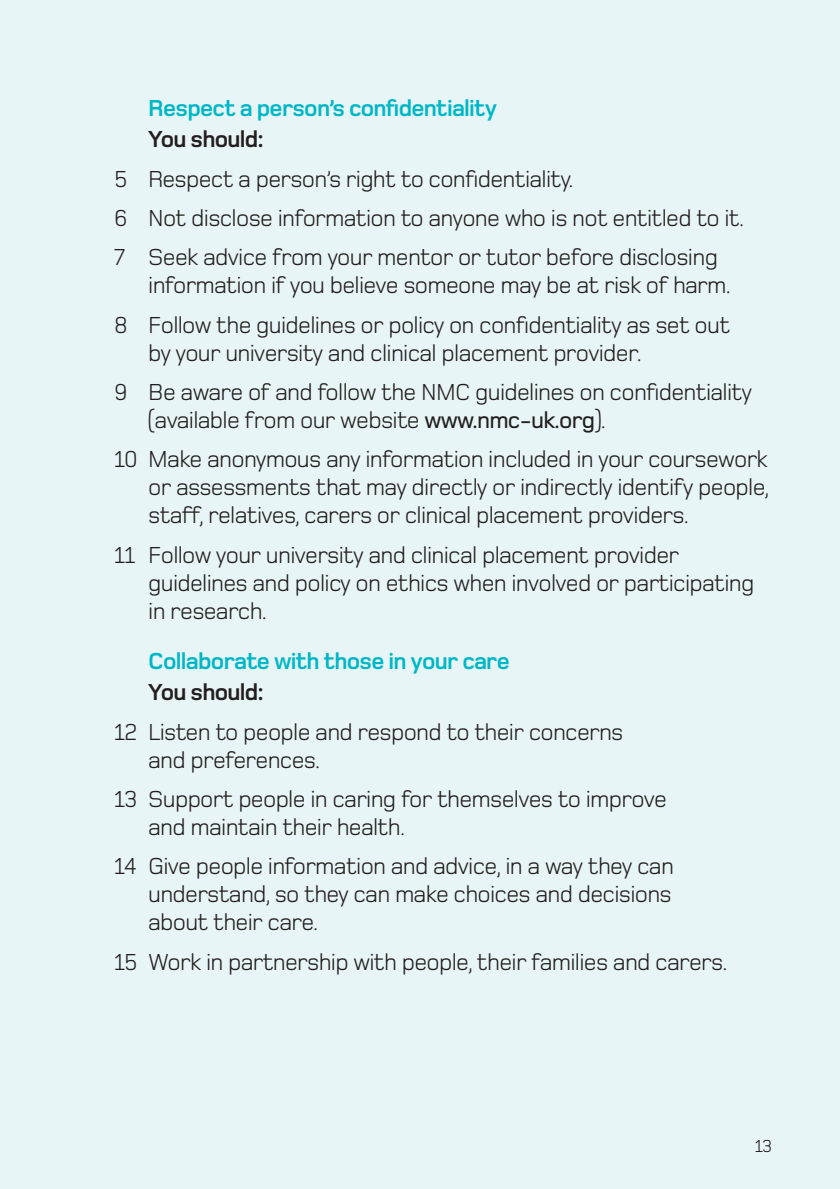
<style>
.page{position:relative;width:840px;height:1189px;background:#fff}
.page>*{position:absolute;margin:0;border:0;box-sizing:border-box;transform-origin:0 0}
.t1{font:24px/28px "Foundry Monoline";letter-spacing:-.03em;color:#231f20}
.t2{font:700 24px "Foundry Monoline";letter-spacing:-.03em;color:#00b7c7}
.t3{font:700 24px "Foundry Monoline";letter-spacing:-.03em;color:#231f20}
.t4{font:18px "Foundry Monoline";color:#231f20}
.s1{font-weight:500}
</style>
<div class="page">
<div style="left:0;top:0;width:839px;height:1189px;background:#e8f5f6"></div>
<p class="t2" style="left:148px;top:100px;width:350px">Respect a person’s confidentiality</p>
<p class="t3" style="left:148px;top:131px;width:117px">You should:</p>
<p class="t1" style="left:114px;top:161px;width:631px;line-height:39.4px">5 Respect a person’s right to confidentiality.<br>6 Not disclose information to anyone who is not entitled to it.<br>7 Seek advice from your mentor or tutor before disclosing</p>
<p class="t1" style="left:114px;top:268px;width:618px;line-height:39.4px;text-align:right">information if you believe someone may be at risk of harm.<br>8 Follow the guidelines or policy on confidentiality as set out</p>
<p class="t1" style="left:114px;top:335px;width:639px;line-height:39.4px;text-indent:34px">by your university and clinical placement provider.<br>9 Be aware of and follow the NMC guidelines on confidentiality</p>
<p class="t1" style="left:114px;top:403px;width:655px;line-height:39.4px;text-indent:34px">(available from our website <span class="s1">www.nmc-uk.org</span>).<br>10 Make anonymous any information included in your coursework</p>
<p class="t1" style="left:148px;top:476px;width:623px">or assessments that may directly or indirectly identify people, staff, relatives, carers or clinical placement providers.</p>
<p class="t1" style="left:148px;top:543px;width:607px;text-indent:-34px">11 Follow your university and clinical placement provider guidelines and policy on ethics when involved or participating in research.</p>
<p class="t2" style="left:148px;top:653px;width:363px">Collaborate with those in your care</p>
<p class="t3" style="left:148px;top:684px;width:117px">You should:</p>
<p class="t1" style="left:148px;top:720px;width:476px;text-indent:-34px">12 Listen to people and respond to their concerns and preferences.</p>
<p class="t1" style="left:148px;top:787px;width:520px;text-indent:-34px">13 Support people in caring for themselves to improve and maintain their health.</p>
<p class="t1" style="left:148px;top:855px;width:527px;text-align:justify;text-indent:-34px">14 Give people information and advice, in a way they can understand, so they can make choices and decisions about their care.</p>
<p class="t1" style="left:114px;top:950px;width:614px">15 Work in partnership with people, their families and carers.</p>
<p class="t4" style="left:754px;top:1140px;width:19px">13</p>
</div>
